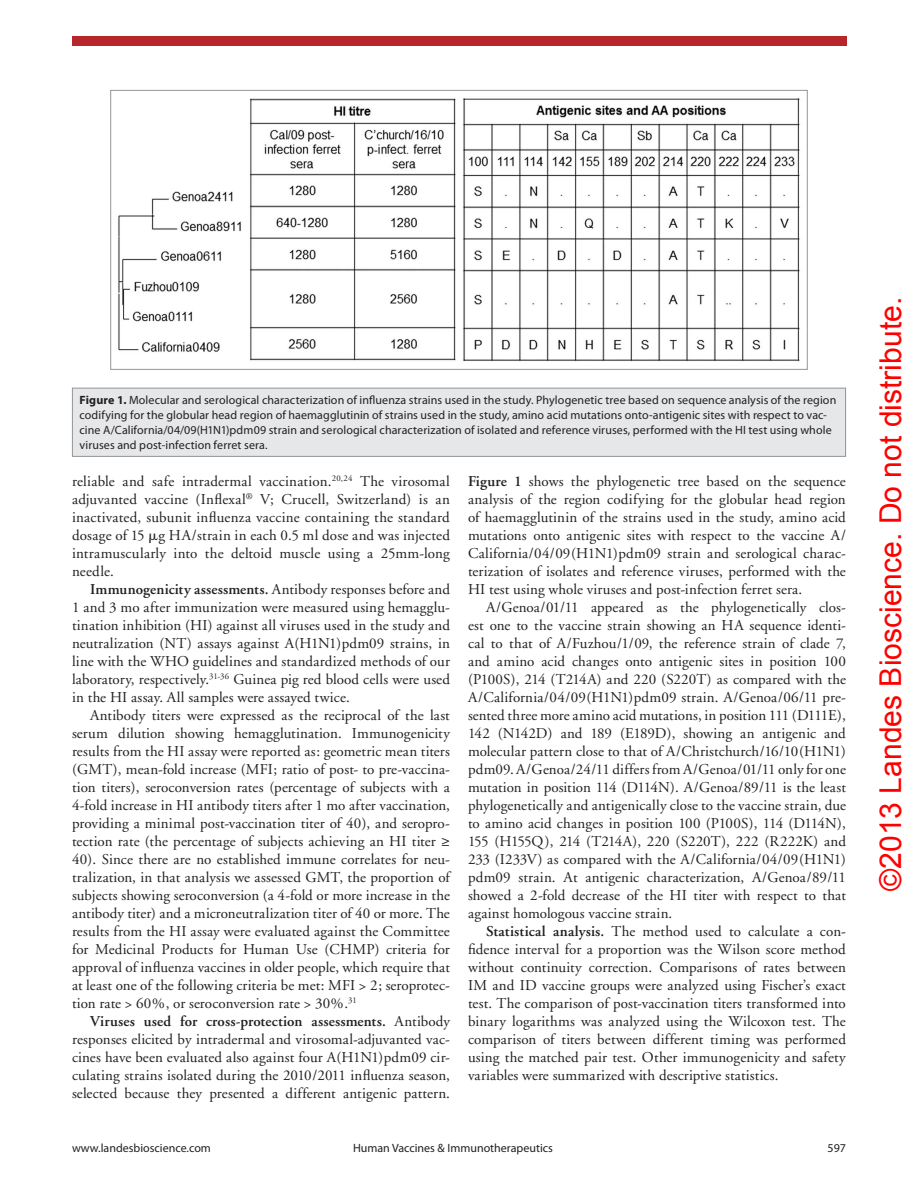
<style>
.page{position:relative;width:918px;height:1188px;background:#fff}
.page>*{position:absolute;margin:0;border:0;box-sizing:border-box;transform-origin:0 0}
.t1{font:30.15px "Arial";color:#f00}
.t2{font:15px/18px "Adobe Garamond";letter-spacing:.01em;color:#231f20;text-align:justify}
.t3{font:12px/15px "Myriad Pro";letter-spacing:.01em;color:#231f20}
.s1{font-weight:700}
.s2{font-family:"Universal Std Greekw Math Pi"}
.s3{font-weight:600}
.s4{font-family:"Myriad Pro"}
</style>
<div class="page">
<div style="left:72px;top:36px;width:774px;height:10px;background:#b7262b"></div>
<img style="left:118px;top:97px;width:682px;height:265px">
<div style="left:72px;top:388px;width:774px;height:68px;background:#e6e7e9"></div>
<div style="left:72px;top:388px;width:774px;height:69px;border:1px solid #939598"></div>
<p class="t3" style="left:80px;top:393px;width:758px"><span class="s1">Figure 1.</span> Molecular and serological characterization of influenza strains used in the study. Phylogenetic tree based on sequence analysis of the region codifying for the globular head region of haemagglutinin of strains used in the study, amino acid mutations onto-antigenic sites with respect to vac&shy;cine A/California/04/09(H1N1)pdm09 strain and serological characterization of isolated and reference viruses, performed with the HI test using whole viruses and post-infection ferret sera.</p>
<p class="t2" style="left:72px;top:473px;width:379px">reliable and safe intradermal vaccination.<sup>20,24</sup> The virosomal adjuvanted vaccine (Inflexal<sup>®</sup> V; Crucell, Switzerland) is an inactivated, subunit influenza vaccine containing the standard dosage of 15 <span class="s2">μ</span>g HA/strain in each 0.5 ml dose and was injected intramuscularly into the deltoid muscle using a 25mm-long needle.</p>
<p class="t2" style="left:72px;top:581px;width:380px;text-indent:18px"><span class="s3">Immunogenicity assessments.</span> Antibody responses before and 1 and 3 mo after immunization were measured using hemagglu&shy;tination inhibition (HI) against all viruses used in the study and neutralization (NT) assays against A(H1N1)pdm09 strains, in line with the WHO guidelines and standardized methods of our laboratory, respectively.<sup>31-36</sup> Guinea pig red blood cells were used in the HI assay. All samples were assayed twice.</p>
<p class="t2" style="left:72px;top:707px;width:379px;text-indent:18px">Antibody titers were expressed as the reciprocal of the last serum dilution showing hemagglutination. Immunogenicity results from the HI assay were reported as: geometric mean titers (GMT), mean-fold increase (MFI; ratio of post- to pre-vaccina&shy;tion titers), seroconversion rates (percentage of subjects with a 4-fold increase in HI antibody titers after 1 mo after vaccination, providing a minimal post-vaccination titer of 40), and seropro&shy;tection rate (the percentage of subjects achieving an HI titer <span class="s4">≥ </span>40). Since there are no established immune correlates for neu&shy;tralization, in that analysis we assessed GMT, the proportion of subjects showing seroconversion (a 4-fold or more increase in the antibody titer) and a microneutralization titer of 40 or more. The results from the HI assay were evaluated against the Committee for Medicinal Products for Human Use (CHMP) criteria for approval of influenza vaccines in older people, which require that at least one of the following criteria be met: MFI &gt; 2; seroprotec&shy;tion rate &gt; 60%, or seroconversion rate &gt; 30%.<sup>31</sup></p>
<p class="t2" style="left:72px;top:1013px;width:379px;text-indent:18px"><span class="s3">Viruses used for cross-protection assessments.</span> Antibody responses elicited by intradermal and virosomal-adjuvanted vac&shy;cines have been evaluated also against four A(H1N1)pdm09 cir&shy;culating strains isolated during the 2010/2011 influenza season, selected because they presented a different antigenic pattern.</p>
<p class="t2" style="left:468px;top:473px;width:379px"><span class="s3">Figure 1</span> shows the phylogenetic tree based on the sequence analysis of the region codifying for the globular head region of haemagglutinin of the strains used in the study, amino acid mutations onto antigenic sites with respect to the vaccine A/ California/04/09(H1N1)pdm09 strain and serological charac&shy;terization of isolates and reference viruses, performed with the HI test using whole viruses and post-infection ferret sera.</p>
<p class="t2" style="left:468px;top:599px;width:380px;text-indent:18px">A/Genoa/01/11 appeared as the phylogenetically clos&shy;est one to the vaccine strain showing an HA sequence identi&shy;cal to that of A/Fuzhou/1/09, the reference strain of clade 7, and amino acid changes onto antigenic sites in position 100 (P100S), 214 (T214A) and 220 (S220T) as compared with the A/California/04/09(H1N1)pdm09 strain. A/Genoa/06/11 pre&shy;sented three more amino acid mutations, in position 111 (D111E), 142 (N142D) and 189 (E189D), showing an antigenic and molecular pattern close to that of A/Christchurch/16/10(H1N1) pdm09. A/Genoa/24/11 differs from A/Genoa/01/11 only for one mutation in position 114 (D114N). A/Genoa/89/11 is the least phylogenetically and antigenically close to the vaccine strain, due to amino acid changes in position 100 (P100S), 114 (D114N), 155 (H155Q), 214 (T214A), 220 (S220T), 222 (R222K) and 233 (I233V) as compared with the A/California/04/09(H1N1) pdm09 strain. At antigenic characterization, A/Genoa/89/11 showed a 2-fold decrease of the HI titer with respect to that against homologous vaccine strain.</p>
<p class="t2" style="left:468px;top:923px;width:379px;text-indent:18px"><span class="s3">Statistical analysis.</span> The method used to calculate a con&shy;fidence interval for a proportion was the Wilson score method without continuity correction. Comparisons of rates between IM and ID vaccine groups were analyzed using Fischer’s exact test. The comparison of post-vaccination titers transformed into binary logarithms was analyzed using the Wilcoxon test. The comparison of titers between different timing was performed using the matched pair test. Other immunogenicity and safety variables were summarized with descriptive statistics.</p>
<p class="t3" style="left:72px;top:1140px;width:140px">www.landesbioscience.com</p>
<p class="t3" style="left:353px;top:1140px;width:201px">Human Vaccines &amp; Immunotherapeutics</p>
<p class="t3" style="left:828px;top:1140px;width:20px">597</p>
<h1 class="t1" style="left:871px;top:891px;width:595px;rotate:-90deg">©2013 Landes Bioscience. Do not distribute.</h1>
</div>
